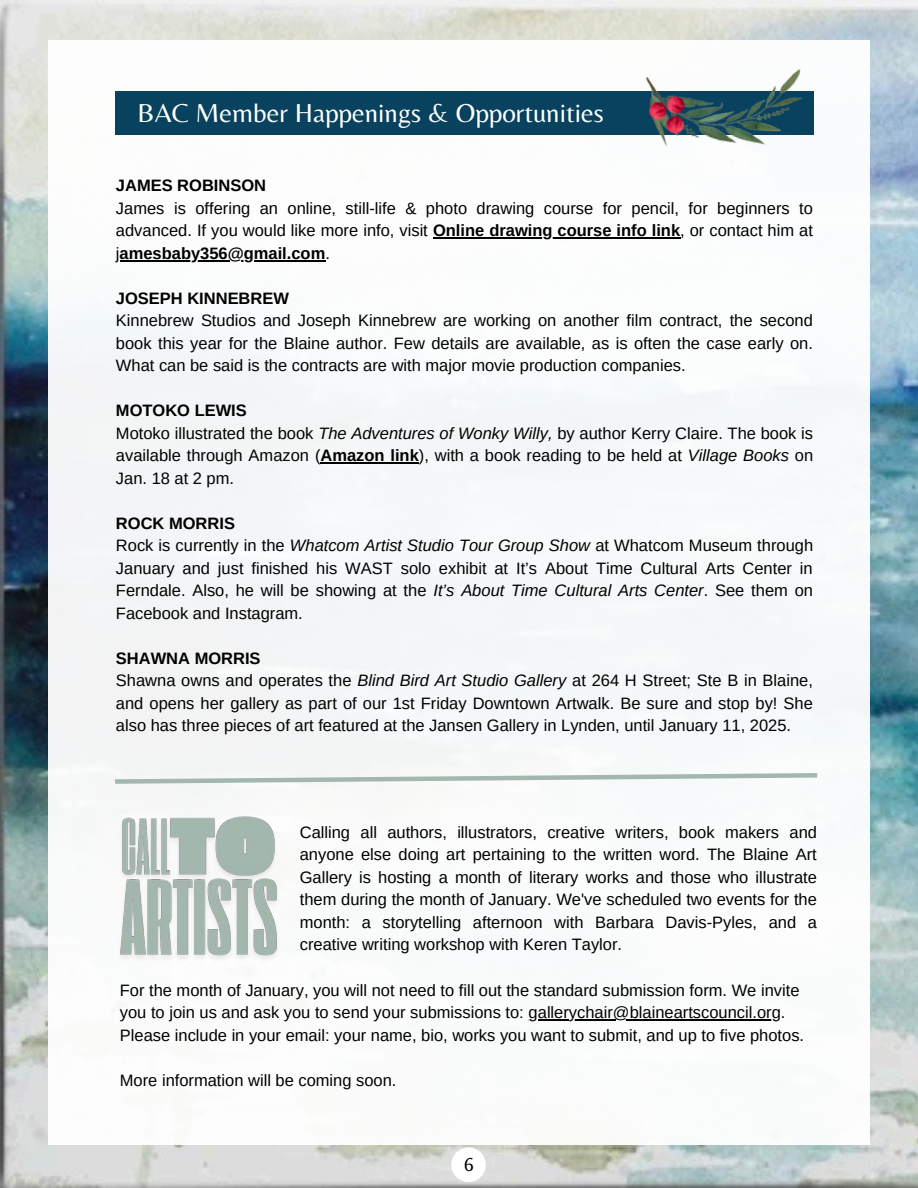
<style>
.page{position:relative;width:918px;height:1188px;background:#fff}
.page>*{position:absolute;margin:0;border:0;box-sizing:border-box;transform-origin:0 0}
.t1{font:27px "Belleza";color:#fff}
.t2{font:19.5px "Belleza";color:#000}
.t3{font:16.5px/22.5px "Arimo";color:#000;text-align:justify}
.t4{font:700 16.5px "Arimo";color:#000}
.s1{font-weight:700}
.s2{font-weight:400}
.s3{font-style:italic}
</style>
<div class="page">
<img style="left:0;top:0;width:918px;height:1188px">
<div style="left:48px;top:40px;width:822px;height:1104px;background:#fff"></div>
<div style="left:115px;top:92px;width:698px;height:43px;background:#09425e"></div>
<hr style="left:433px;top:238px;width:247px;height:1px;background:#000">
<hr style="left:120px;top:260px;width:205px;height:1px;background:#000">
<hr style="left:321px;top:463px;width:98px;height:1px;background:#000">
<svg style="left:115px;top:771px;width:703px;height:15px"></svg>
<img style="left:618px;top:33px;width:196px;height:113px">
<img style="left:119px;top:900px;width:160px;height:60px">
<img style="left:120px;top:810px;width:43px;height:90px">
<img style="left:163px;top:816px;width:115px;height:84px">
<hr style="left:529px;top:1019px;width:252px;height:1px;background:#000">
<div style="left:451px;top:1147px;width:35px;height:35px;background:#fff;border-radius:50%"></div>
<p class="t1" style="left:137px;top:97px;width:468px">BAC Member Happenings &amp; Opportunities</p>
<h4 class="t4" style="left:116px;top:177px;width:152px">JAMES ROBINSON</h4>
<p class="t3" style="left:116px;top:197px;width:699px">James is offering an online, still-life &amp; photo drawing course for pencil, for beginners to advanced. If you would like more info, visit <span class="s1">Online drawing course info link</span>, or contact him at</p>
<p class="t4" style="left:116px;top:244px;width:216px"><span class="s2">j</span>amesbaby356@gmail.com<span class="s2">.</span></p>
<p class="t3" style="left:116px;top:287px;width:698px;text-align:left"><span class="s1">JOSEPH KINNEBREW<br></span>Kinnebrew Studios and Joseph Kinnebrew are working on another film contract, the second book this year for the Blaine author. Few details are available, as is often the case early on.<br>What can be said is the contracts are with major movie production companies.</p>
<p class="t4" style="left:116px;top:402px;width:132px">MOTOKO LEWIS</p>
<p class="t3" style="left:116px;top:422px;width:699px">Motoko illustrated the book <span class="s3">The Adventures of Wonky Willy,</span> by author Kerry Claire. The book is available through Amazon (<span class="s1">Amazon link</span>), with a book reading to be held at <span class="s3">Village Books</span> on Jan. 18 at 2 pm.</p>
<p class="t4" style="left:116px;top:514px;width:121px">ROCK MORRIS</p>
<p class="t3" style="left:116px;top:534px;width:699px">Rock is currently in the <span class="s3">Whatcom Artist Studio Tour Group Show</span> at Whatcom Museum through January and just finished his WAST solo exhibit at It’s About Time Cultural Arts Center in Ferndale. Also, he will be showing at the <span class="s3">It’s About Time Cultural Arts Center</span>. See them on Facebook and Instagram.</p>
<p class="t4" style="left:116px;top:649px;width:146px">SHAWNA MORRIS</p>
<p class="t3" style="left:116px;top:669px;width:699px">Shawna owns and operates the <span class="s3">Blind Bird Art Studio Gallery</span> at 264 H Street; Ste B in Blaine, and opens her gallery as part of our 1st Friday Downtown Artwalk. Be sure and stop by! She also has three pieces of art featured at the Jansen Gallery in Lynden, until January 11, 2025.</p>
<p class="t3" style="left:300px;top:821px;width:519px">Calling all authors, illustrators, creative writers, book makers and anyone else doing art pertaining to the written word. The Blaine Art Gallery is hosting a month of literary works and those who illustrate them during the month of January. We've scheduled two events for the month: a storytelling afternoon with Barbara Davis-Pyles, and a creative writing workshop with Keren Taylor.</p>
<p class="t3" style="left:120px;top:979px;width:681px">For the month of January, you will not need to fill out the standard submission form. We invite you to join us and ask you to send your submissions to: gallerychair@blaineartscouncil.org.</p>
<p class="t3" style="left:120px;top:1024px;width:686px">Please include in your email: your name, bio, works you want to submit, and up to five photos.</p>
<p class="t3" style="left:120px;top:1069px;width:278px">More information will be coming soon.</p>
<p class="t2" style="left:464px;top:1153px;width:11px">6</p>
</div>
